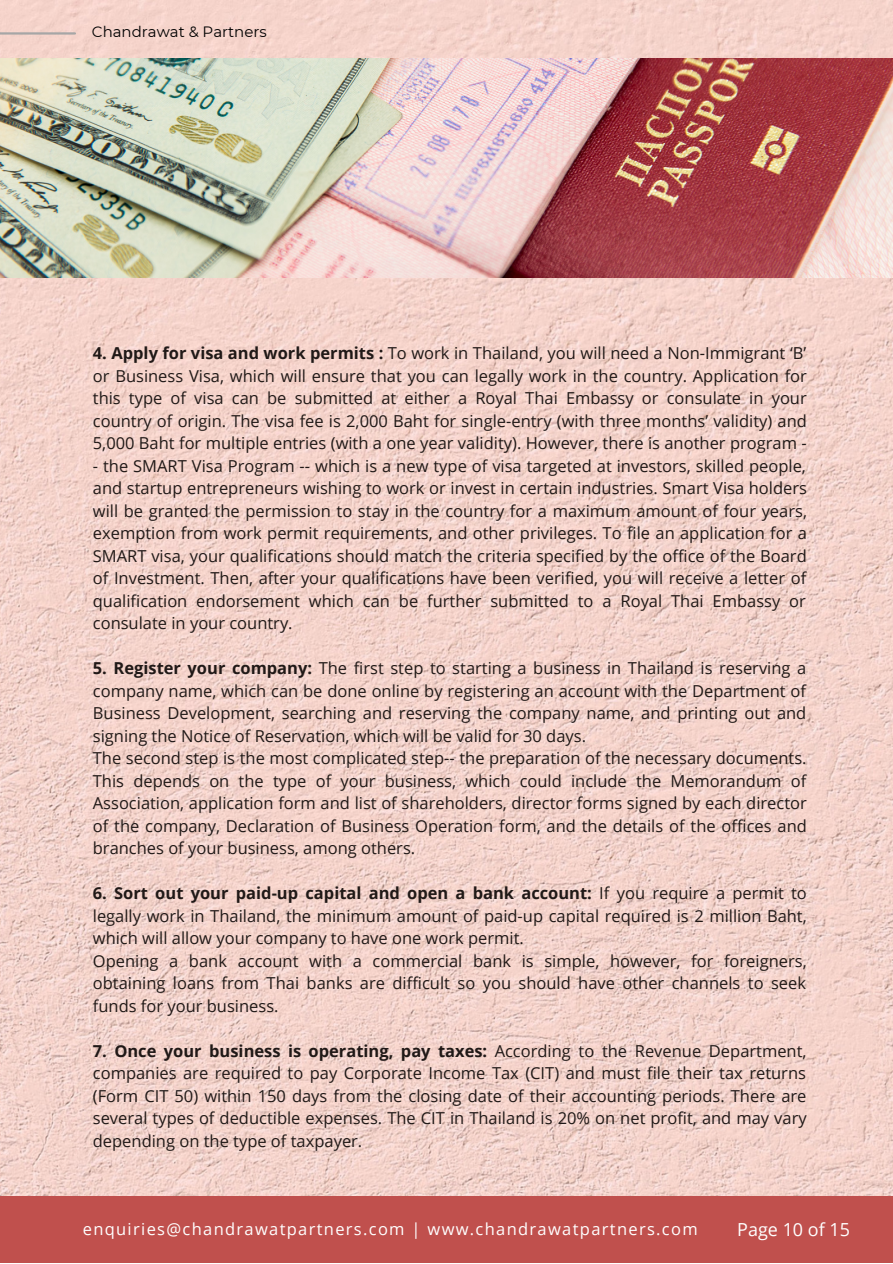
<style>
.page{position:relative;width:893px;height:1264px;background:#fff}
.page>*{position:absolute;margin:0;border:0;box-sizing:border-box;transform-origin:0 0}
.t1{font:18px "Open Sans";color:#fff}
.t2{font:16.5px/22.5px "Open Sans";color:#201917;text-align:justify}
.t3{font:16.5px "Open Sans";letter-spacing:.08em;color:#fff}
.t4{font:15px "Montserrat";color:#000}
.s1{font-weight:700}
</style>
<div class="page">
<img style="left:0;top:0;width:892px;height:1196px">
<img style="left:0;top:59px;width:892px;height:219px">
<hr style="left:0;top:32px;width:75px;height:3px;background:#a6a6a6">
<div style="left:0;top:1196px;width:892px;height:66px;background:#c0504d"></div>
<p class="t4" style="left:92px;top:23px;width:176px">Chandrawat &amp; Partners</p>
<p class="t2" style="left:93px;top:342px;width:715px"><span class="s1">4. Apply for visa and work permits :</span> To work in Thailand, you will need a Non-Immigrant ‘B’ or Business Visa, which will ensure that you can legally work in the country. Application for this type of visa can be submitted at either a Royal Thai Embassy or consulate in your country of origin. The visa fee is 2,000 Baht for single-entry (with three months’ validity) and 5,000 Baht for multiple entries (with a one year validity). However, there is another program -</p>
<p class="t2" style="left:93px;top:454px;width:715px">- the SMART Visa Program -- which is a new type of visa targeted at investors, skilled people, and startup entrepreneurs wishing to work or invest in certain industries. Smart Visa holders will be granted the permission to stay in the country for a maximum amount of four years, exemption from work permit requirements, and other privileges. To file an application for a SMART visa, your qualifications should match the criteria specified by the office of the Board of Investment. Then, after your qualifications have been verified, you will receive a letter of qualification endorsement which can be further submitted to a Royal Thai Embassy or consulate in your country.</p>
<p class="t2" style="left:93px;top:656px;width:715px"><span class="s1">5. Register your company:</span> The first step to starting a business in Thailand is reserving a company name, which can be done online by registering an account with the Department of Business Development, searching and reserving the company name, and printing out and signing the Notice of Reservation, which will be valid for 30 days.</p>
<p class="t2" style="left:93px;top:746px;width:715px">The second step is the most complicated step-- the preparation of the necessary documents.<br>This depends on the type of your business, which could include the Memorandum of Association, application form and list of shareholders, director forms signed by each director of the company, Declaration of Business Operation form, and the details of the offices and branches of your business, among others.</p>
<p class="t2" style="left:93px;top:881px;width:715px"><span class="s1">6. Sort out your paid-up capital and open a bank account:</span> If you require a permit to legally work in Thailand, the minimum amount of paid-up capital required is 2 million Baht, which will allow your company to have one work permit.</p>
<p class="t2" style="left:93px;top:949px;width:715px">Opening a bank account with a commercial bank is simple, however, for foreigners, obtaining loans from Thai banks are difficult so you should have other channels to seek funds for your business.</p>
<p class="t2" style="left:93px;top:1039px;width:715px"><span class="s1">7. Once your business is operating, pay taxes:</span> According to the Revenue Department, companies are required to pay Corporate Income Tax (CIT) and must file their tax returns (Form CIT 50) within 150 days from the closing date of their accounting periods. There are several types of deductible expenses. The CIT in Thailand is 20% on net profit, and may vary depending on the type of taxpayer.</p>
<p class="t3" style="left:83px;top:1216px;width:616px">enquiries@chandrawatpartners.com | www.chandrawatpartners.com</p>
<p class="t1" style="left:737px;top:1216px;width:114px">Page 10 of 15</p>
</div>
